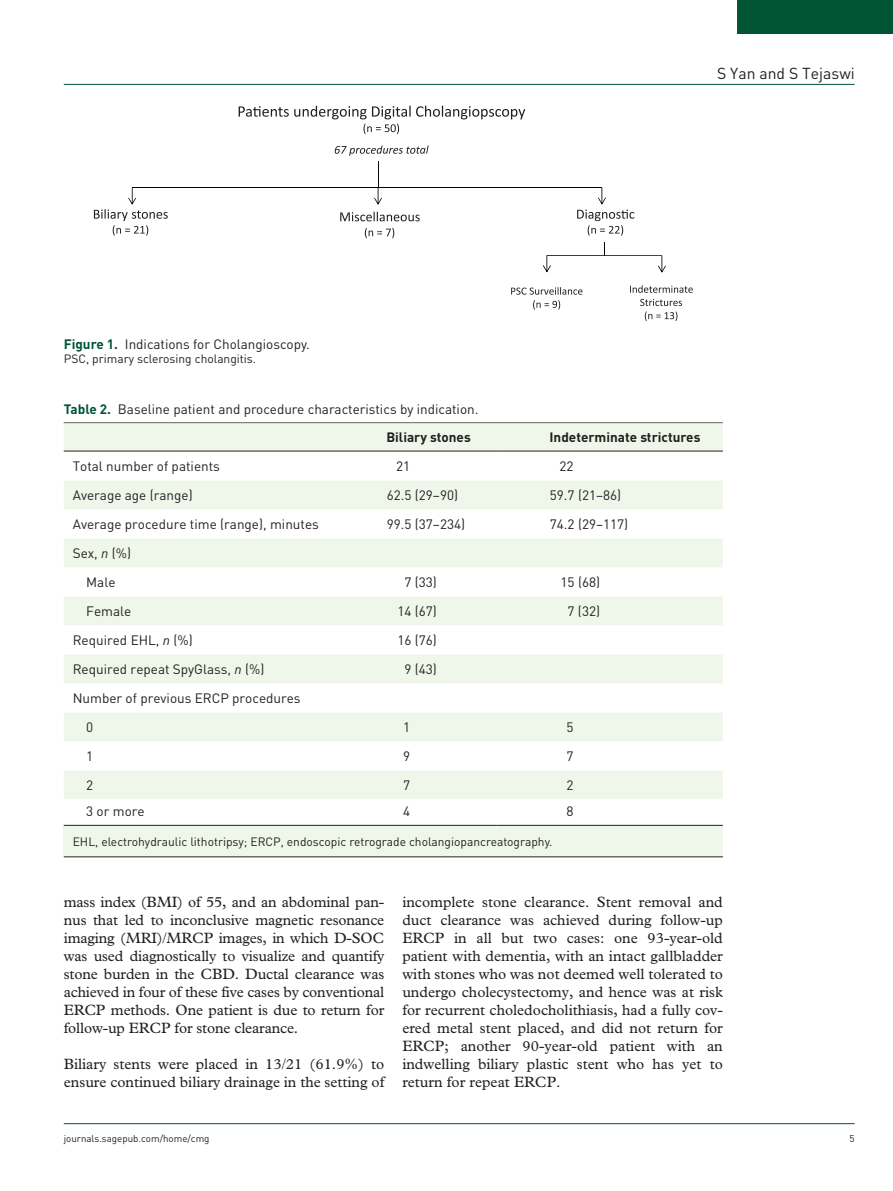
<style>
.page{position:relative;width:893px;height:1191px;background:#fff}
.page>*{position:absolute;margin:0;border:0;box-sizing:border-box;transform-origin:0 0}
.t1{font:15.75px "DIN";color:#231f20}
.t2{font:15px/18px "Plantin Std";color:#231f20;text-align:justify}
.t3{font:13.5px/29px "DIN";color:#231f20}
.t4{font:700 13.5px "DIN";color:#231f20}
.t5{font:12px "DIN";color:#231f20}
.t6{font:9.75px "DIN";color:#231f20}
.s1{font-weight:700;color:#015436}
.s2{font-weight:700}
.s3{font-style:italic}
</style>
<div class="page">
<hr style="left:64px;top:84px;width:791px;height:1px;background:#015436">
<hr style="left:64px;top:1123px;width:791px;height:1px;background:#015436">
<div style="left:738px;top:0;width:155px;height:34px;background:#015436"></div>
<svg style="left:239px;top:106px;width:286px;height:28px"></svg>
<svg style="left:335px;top:145px;width:94px;height:11px"></svg>
<svg style="left:340px;top:212px;width:80px;height:9px"></svg>
<svg style="left:365px;top:228px;width:29px;height:10px"></svg>
<hr style="left:132px;top:187px;width:470px;height:1px;background:#050504">
<svg style="left:94px;top:188px;width:74px;height:48px"></svg>
<svg style="left:374px;top:162px;width:8px;height:43px"></svg>
<svg style="left:577px;top:188px;width:57px;height:48px"></svg>
<svg style="left:511px;top:287px;width:71px;height:23px"></svg>
<svg style="left:630px;top:285px;width:63px;height:8px"></svg>
<svg style="left:640px;top:299px;width:42px;height:22px"></svg>
<svg style="left:604px;top:242px;width:1px;height:13px"></svg>
<hr style="left:547px;top:255px;width:115px;height:1px;background:#050504">
<svg style="left:658px;top:256px;width:8px;height:16px"></svg>
<svg style="left:543px;top:255px;width:8px;height:17px"></svg>
<div style="left:64px;top:825px;width:659px;height:32px;background:#eff7ea"></div>
<hr style="left:64px;top:422px;width:659px;height:1px;background:#231f20">
<hr style="left:64px;top:856px;width:659px;height:1px;background:#231f20">
<svg style="left:64px;top:423px;width:659px;height:28px;background:#eaf2e6"></svg>
<svg style="left:64px;top:481px;width:659px;height:344px"></svg>
<hr style="left:64px;top:451px;width:269px;height:1px;background:#231f20">
<hr style="left:333px;top:451px;width:163px;height:1px;background:#231f20">
<hr style="left:496px;top:451px;width:227px;height:1px;background:#231f20">
<hr style="left:64px;top:825px;width:269px;height:1px;background:#231f20">
<hr style="left:333px;top:825px;width:163px;height:1px;background:#231f20">
<hr style="left:496px;top:825px;width:227px;height:1px;background:#231f20">
<p class="t1" style="left:717px;top:63px;width:139px">S Yan and S Tejaswi</p>
<p class="t3" style="left:64px;top:329px;width:248px"><span class="s1">Figure 1.</span> Indications for Cholangioscopy.</p>
<p class="t5" style="left:64px;top:351px;width:194px">PSC, primary sclerosing cholangitis.</p>
<p class="t3" style="left:386px;top:394px;width:94px;line-height:28.5px;text-indent:-323px"><span class="s1">Table 2.</span> Baseline patient and procedure characteristics by indication.<br><span class="s2">Biliary stones</span></p>
<p class="t4" style="left:549px;top:428px;width:152px">Indeterminate strictures</p>
<p class="t3" style="left:73px;top:452px;width:149px">Total number of patients</p>
<p class="t3" style="left:396px;top:452px;width:16px">21</p>
<p class="t3" style="left:559px;top:452px;width:16px">22</p>
<p class="t3" style="left:73px;top:481px;width:121px">Average age (range)</p>
<p class="t3" style="left:387px;top:481px;width:73px">62.5 (29–90)</p>
<p class="t3" style="left:550px;top:481px;width:73px">59.7 (21–86)</p>
<p class="t3" style="left:73px;top:510px;width:248px">Average procedure time (range), minutes</p>
<p class="t3" style="left:387px;top:510px;width:80px">99.5 (37–234)</p>
<p class="t3" style="left:550px;top:510px;width:80px">74.2 (29–117)</p>
<p class="t3" style="left:73px;top:539px;width:60px;text-align:center">Sex, <span class="s3">n</span> (%)<br>Male</p>
<p class="t3" style="left:404px;top:568px;width:34px">7 (33)</p>
<p class="t3" style="left:560px;top:568px;width:41px">15 (68)</p>
<p class="t3" style="left:86px;top:597px;width:47px">Female</p>
<p class="t3" style="left:397px;top:597px;width:41px">14 (67)</p>
<p class="t3" style="left:568px;top:597px;width:34px">7 (32)</p>
<p class="t3" style="left:73px;top:626px;width:121px">Required EHL, <span class="s3">n</span> (%)</p>
<p class="t3" style="left:397px;top:626px;width:41px">16 (76)</p>
<p class="t3" style="left:73px;top:655px;width:193px">Required repeat SpyGlass, <span class="s3">n</span> (%)</p>
<p class="t3" style="left:404px;top:655px;width:34px">9 (43)</p>
<p class="t3" style="left:86px;top:684px;width:216px;text-indent:-14px">Number of previous ERCP procedures<br>0</p>
<p class="t3" style="left:403px;top:712px;width:9px">1</p>
<p class="t3" style="left:566px;top:712px;width:9px">5</p>
<p class="t3" style="left:86px;top:741px;width:9px">1</p>
<p class="t3" style="left:403px;top:741px;width:9px">9</p>
<p class="t3" style="left:566px;top:741px;width:9px">7</p>
<p class="t3" style="left:86px;top:770px;width:9px">2</p>
<p class="t3" style="left:403px;top:770px;width:9px">7</p>
<p class="t3" style="left:566px;top:770px;width:9px">2</p>
<p class="t3" style="left:86px;top:796px;width:60px">3 or more</p>
<p class="t3" style="left:403px;top:796px;width:9px">4</p>
<p class="t3" style="left:566px;top:796px;width:9px">8</p>
<p class="t5" style="left:73px;top:834px;width:481px">EHL, electrohydraulic lithotripsy; ERCP, endoscopic retrograde cholangiopancreatography.</p>
<p class="t2" style="left:64px;top:893px;width:322px">mass index (BMI) of 55, and an abdominal pan&shy;nus that led to inconclusive magnetic resonance imaging (MRI)/MRCP images, in which D-SOC was used diagnostically to visualize and quantify stone burden in the CBD. Ductal clearance was achieved in four of these five cases by conventional ERCP methods. One patient is due to return for follow-up ERCP for stone clearance.</p>
<p class="t2" style="left:64px;top:1055px;width:322px">Biliary stents were placed in 13/21 (61.9%) to ensure continued biliary drainage in the setting of</p>
<p class="t2" style="left:402px;top:893px;width:322px">incomplete stone clearance. Stent removal and duct clearance was achieved during follow-up ERCP in all but two cases: one 93-year-old patient with dementia, with an intact gallbladder with stones who was not deemed well tolerated to undergo cholecystectomy, and hence was at risk for recurrent choledocholithiasis, had a fully cov&shy;ered metal stent placed, and did not return for ERCP; another 90-year-old patient with an indwelling biliary plastic stent who has yet to return for repeat ERCP.</p>
<p class="t6" style="left:64px;top:1132px;width:147px">journals.sagepub.com/home/cmg</p>
<p class="t6" style="left:850px;top:1132px;width:7px">5</p>
</div>
